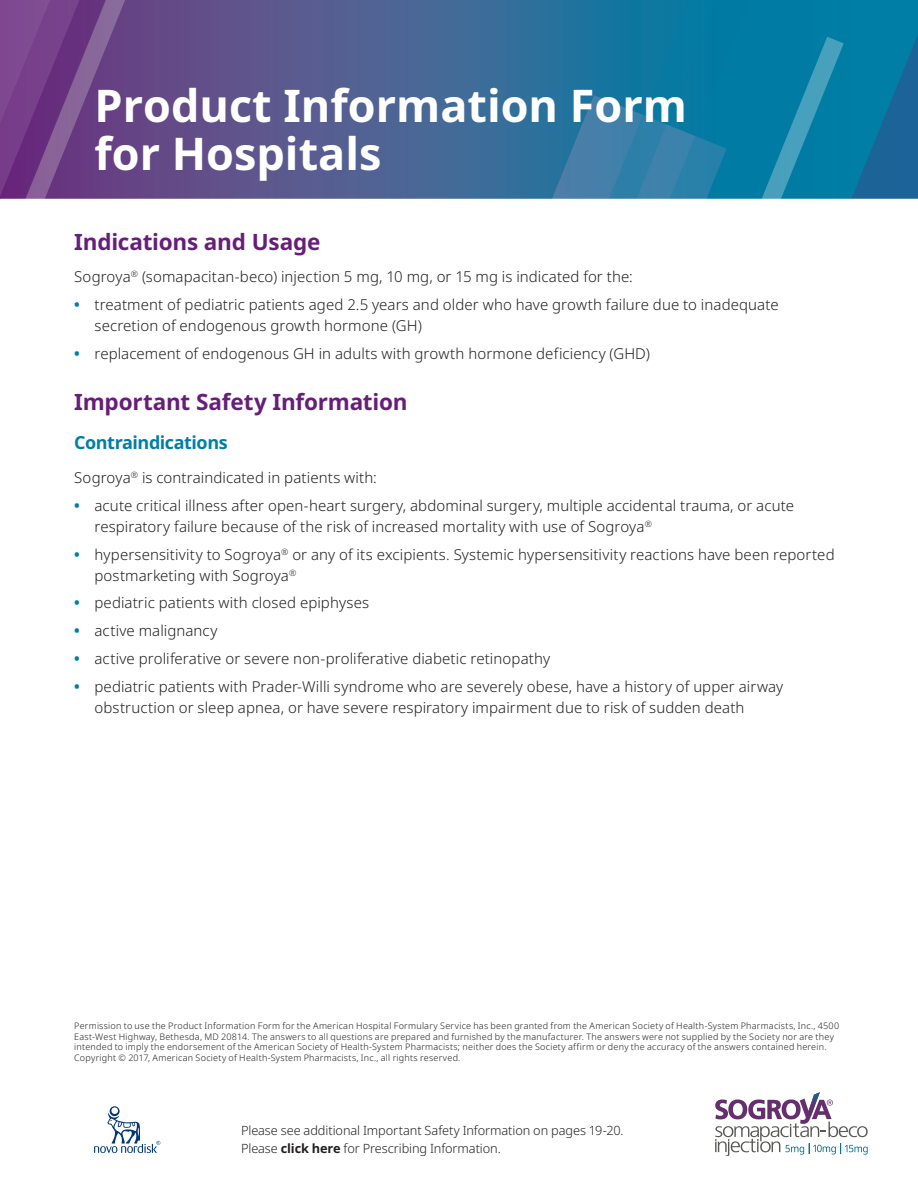
<style>
.page{position:relative;width:918px;height:1188px;background:#fff}
.page>*{position:absolute;margin:0;border:0;box-sizing:border-box;transform-origin:0 0}
.t1{font:700 45px/48px "Noto Sans";color:#fff}
.ISI_Heading{font:700 22.5px "Noto Sans";letter-spacing:-.01em;color:#671e79}
.ISI_Subhead_Sog{font:700 18px "Noto Sans";letter-spacing:-.025em;color:#007ea6}
.Body_text{font:300 15px/21px "Noto Sans";letter-spacing:.005em;color:#231f20}
.t2{font:300 12.75px/18px "Noto Sans";letter-spacing:-.005em;color:#231f20}
.footnote{font:300 9px/10.5px "Noto Sans";letter-spacing:.03em;color:#231f20}
.s1{font-weight:700;color:#007ea6}
.s2{font-weight:700}
</style>
<div class="page">
<svg style="left:94px;top:1106px;width:66px;height:47px"></svg>
<svg style="left:157px;top:0;width:343px;height:199px;background:#57598f"></svg>
<svg style="left:284px;top:95px;width:216px;height:104px;background:#4c6494"></svg>
<svg style="left:500px;top:0;width:192px;height:199px;background:#26719c"></svg>
<svg style="left:0;top:0;width:157px;height:199px;background:#6f4287"></svg>
<svg style="left:692px;top:0;width:226px;height:199px;background:#0776a1"></svg>
<svg style="left:547px;top:37px;width:297px;height:162px;background:#197da5"></svg>
<svg style="left:715px;top:1092px;width:153px;height:63px"></svg>
<h1 class="t1" style="left:94px;top:82px;width:594px">Product Information Form for Hospitals</h1>
<p class="ISI_Heading" style="left:74px;top:229px;width:248px">Indications and Usage</p>
<p class="Body_text" style="left:74px;top:267px;width:560px">Sogroya<sup>®</sup> (somapacitan-beco) injection 5 mg, 10 mg, or 15 mg is indicated for the:</p>
<p class="Body_text" style="left:94px;top:294px;width:686px;text-indent:-20px"><span class="s1">•</span> treatment of pediatric patients aged 2.5 years and older who have growth failure due to inadequate secretion of endogenous growth hormone (GH)</p>
<p class="Body_text" style="left:74px;top:343px;width:577px"><span class="s1">•</span> replacement of endogenous GH in adults with growth hormone deficiency (GHD)</p>
<p class="ISI_Heading" style="left:74px;top:389px;width:335px">Important Safety Information</p>
<p class="ISI_Subhead_Sog" style="left:74px;top:432px;width:155px">Contraindications</p>
<p class="Body_text" style="left:74px;top:467px;width:304px">Sogroya<sup>®</sup> is contraindicated in patients with:</p>
<p class="Body_text" style="left:94px;top:495px;width:701px;text-indent:-20px"><span class="s1">•</span> acute critical illness after open-heart surgery, abdominal surgery, multiple accidental trauma, or acute respiratory failure because of the risk of increased mortality with use of Sogroya<sup>®</sup></p>
<p class="Body_text" style="left:94px;top:544px;width:742px;text-indent:-20px"><span class="s1">•</span> hypersensitivity to Sogroya<sup>®</sup> or any of its excipients. Systemic hypersensitivity reactions have been reported postmarketing with Sogroya<sup>®</sup></p>
<p class="Body_text" style="left:74px;top:593px;width:296px"><span class="s1">•</span> pediatric patients with closed epiphyses</p>
<p class="Body_text" style="left:74px;top:620px;width:145px"><span class="s1">•</span> active malignancy</p>
<p class="Body_text" style="left:74px;top:648px;width:477px"><span class="s1">•</span> active proliferative or severe non-proliferative diabetic retinopathy</p>
<p class="Body_text" style="left:94px;top:676px;width:690px;text-indent:-20px"><span class="s1">•</span> pediatric patients with Prader-Willi syndrome who are severely obese, have a history of upper airway obstruction or sleep apnea, or have severe respiratory impairment due to risk of sudden death</p>
<p class="footnote" style="left:74px;top:1021px;width:767px">Permission to use the Product Information Form for the American Hospital Formulary Service has been granted from the American Society of Health-System Pharmacists, Inc., 4500<br>East-West Highway, Bethesda, MD 20814. The answers to all questions are prepared and furnished by the manufacturer. The answers were not supplied by the Society nor are they intended to imply the endorsement of the American Society of Health-System Pharmacists; neither does the Society affirm or deny the accuracy of the answers contained herein.<br>Copyright © 2017, American Society of Health-System Pharmacists, Inc., all rights reserved.</p>
<p class="t2" style="left:241px;top:1122px;width:384px">Please see additional Important Safety Information on pages 19-20.<br>Please <span class="s2">click here</span> for Prescribing Information.</p>
</div>
